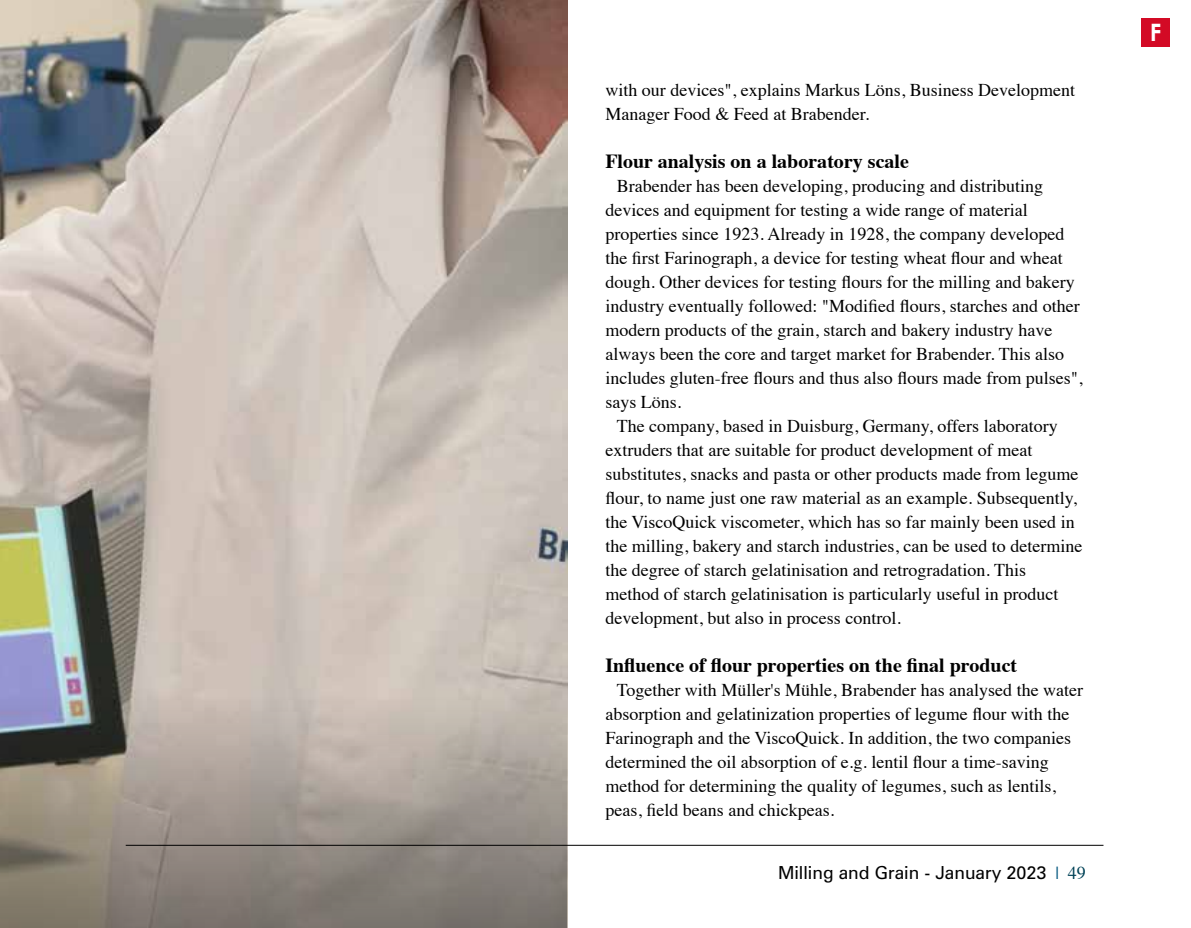
<style>
.page{position:relative;width:1191px;height:928px;background:#fff}
.page>*{position:absolute;margin:0;border:0;box-sizing:border-box;transform-origin:0 0}
.t1{font:700 24px "Century Gothic Pro";color:#fff}
.t2{font:700 20px "Times";color:#000}
.t3{font:18px/24px "Times";color:#000}
.t4{font:18px "Zurich BT";color:#000}
.s1{font-family:"Times";color:#00557e}
.s2{font-family:"Times";color:#004257}
</style>
<div class="page">
<img style="left:0;top:0;width:567px;height:697px">
<svg style="left:0;top:697px;width:567px;height:231px;background:#989088"></svg>
<hr style="left:126px;top:845px;width:977px;height:1px;background:#000">
<div style="left:1141px;top:18px;width:28px;height:28px;background:#d30a25"></div>
<p class="t3" style="left:605px;top:76px;width:471px">with our devices", explains Markus Löns, Business Development<br>Manager Food &amp; Feed at Brabender.</p>
<p class="t2" style="left:605px;top:142px;width:305px">Flour analysis on a laboratory scale</p>
<p class="t3" style="left:605px;top:172px;width:479px;text-indent:11px">Brabender has been developing, producing and distributing devices and equipment for testing a wide range of material properties since 1923. Already in 1928, the company developed the first Farinograph, a device for testing wheat flour and wheat dough. Other devices for testing flours for the milling and bakery industry eventually followed: "Modified flours, starches and other modern products of the grain, starch and bakery industry have always been the core and target market for Brabender. This also includes gluten-free flours and thus also flours made from pulses", says Löns.</p>
<p class="t3" style="left:605px;top:412px;width:478px;text-indent:11px">The company, based in Duisburg, Germany, offers laboratory extruders that are suitable for product development of meat substitutes, snacks and pasta or other products made from legume flour, to name just one raw material as an example. Subsequently, the ViscoQuick viscometer, which has so far mainly been used in the milling, bakery and starch industries, can be used to determine the degree of starch gelatinisation and retrogradation. This method of starch gelatinisation is particularly useful in product development, but also in process control.</p>
<p class="t2" style="left:605px;top:646px;width:413px">Influence of flour properties on the final product</p>
<p class="t3" style="left:605px;top:676px;width:479px;text-indent:11px">Together with Müller's Mühle, Brabender has analysed the water absorption and gelatinization properties of legume flour with the Farinograph and the ViscoQuick. In addition, the two companies determined the oil absorption of e.g. lentil flour a time-saving method for determining the quality of legumes, such as lentils, peas, field beans and chickpeas.</p>
<p class="t4" style="left:778px;top:862px;width:309px">Milling and Grain - January 2023 <span class="s1">|</span> <span class="s2">49</span></p>
<h1 class="t1" style="left:1149px;top:17px;width:13px">F</h1>
</div>
